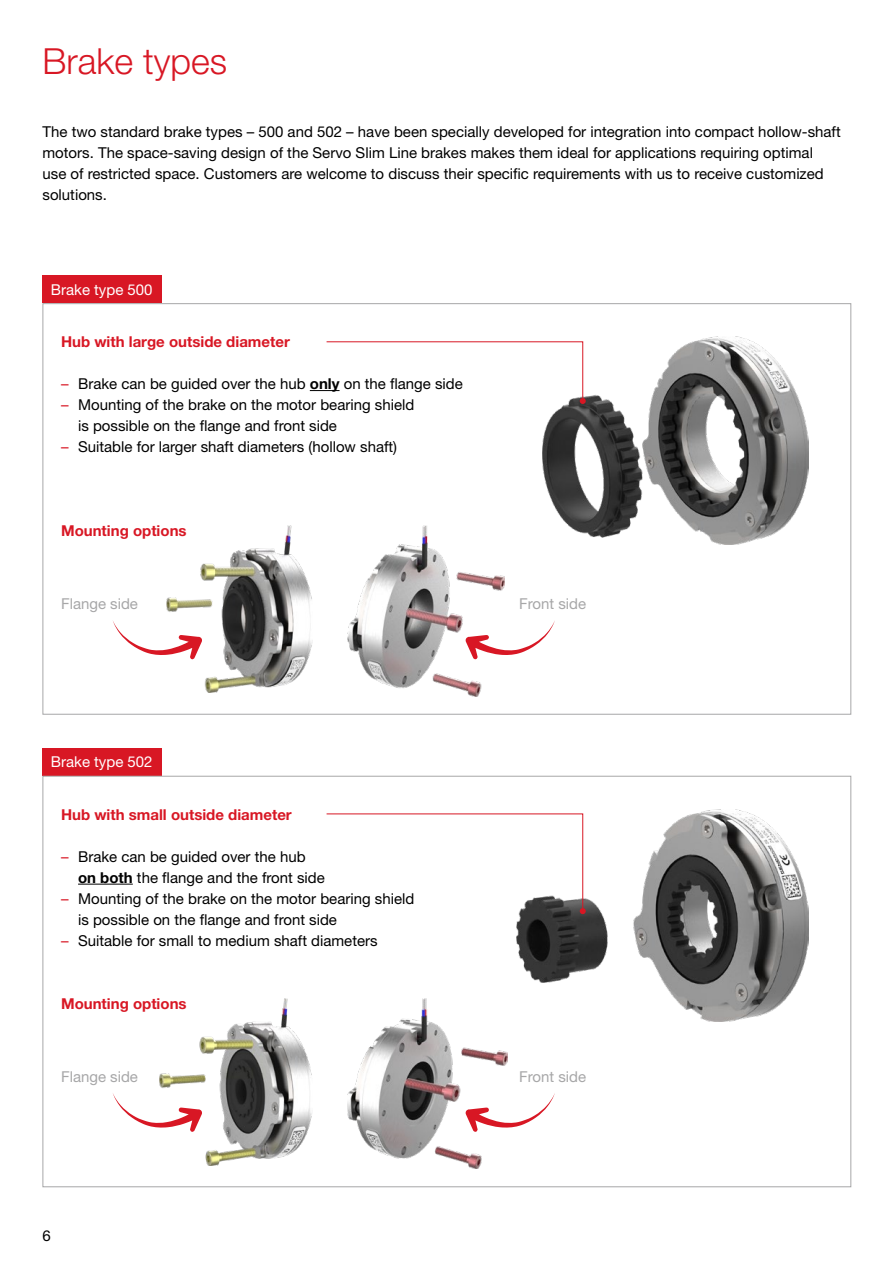
<style>
.page{position:relative;width:893px;height:1263px;background:#fff}
.page>*{position:absolute;margin:0;border:0;box-sizing:border-box;transform-origin:0 0}
.t1{font:300 36px "Helvetica Neue LT Pro";color:#d81724}
.t2{font:15px/21px "Helvetica Neue LT Pro";color:#000}
.t3{font:700 15px "Helvetica Neue LT Pro";color:#d81724}
.t4{font:15px "Helvetica Neue LT Pro";color:#a7a7a8}
.t5{font:15px "Helvetica Neue LT Pro";color:#fff}
.s1{color:#d81724}
.s2{font-weight:700}
</style>
<div class="page">
<div style="left:43px;top:276px;width:119px;height:27px;background:#d81724"></div>
<div style="left:43px;top:748px;width:119px;height:28px;background:#d81724"></div>
<img style="left:542px;top:337px;width:266px;height:207px">
<img style="left:516px;top:809px;width:292px;height:212px">
<hr style="left:310px;top:390px;width:30px;height:1px;background:#000">
<img style="left:348px;top:526px;width:157px;height:170px">
<img style="left:166px;top:526px;width:146px;height:167px">
<svg style="left:326px;top:341px;width:260px;height:63px"></svg>
<hr style="left:78px;top:884px;width:55px;height:1px;background:#000">
<svg style="left:326px;top:813px;width:260px;height:101px"></svg>
<img style="left:348px;top:998px;width:160px;height:170px">
<img style="left:159px;top:998px;width:153px;height:167px">
<svg style="left:466px;top:1093px;width:89px;height:39px"></svg>
<svg style="left:113px;top:1093px;width:89px;height:39px"></svg>
<svg style="left:466px;top:620px;width:89px;height:39px"></svg>
<svg style="left:113px;top:620px;width:89px;height:39px"></svg>
<h1 class="t1" style="left:43px;top:39px;width:186px">Brake types</h1>
<p class="t2" style="left:43px;top:121px;width:800px">The two standard brake types – 500 and 502 – have been specially developed for integration into compact hollow-shaft motors. The space-saving design of the Servo Slim Line brakes makes them ideal for applications requiring optimal<br>use of restricted space. Customers are welcome to discuss their specific requirements with us to receive customized solutions.</p>
<p class="t5" style="left:51px;top:280px;width:103px">Brake type 500</p>
<p class="t3" style="left:61px;top:332px;width:230px">Hub with large outside diameter</p>
<p class="t2" style="left:61px;top:373px;width:403px"><span class="s1">–</span> Brake can be guided over the hub <span class="s2">only</span> on the flange side</p>
<p class="t2" style="left:78px;top:394px;width:338px;text-indent:-17px"><span class="s1">–</span> Mounting of the brake on the motor bearing shield is possible on the flange and front side</p>
<p class="t2" style="left:61px;top:436px;width:338px"><span class="s1">–</span> Suitable for larger shaft diameters (hollow shaft)</p>
<p class="t3" style="left:61px;top:521px;width:127px">Mounting options</p>
<p class="t4" style="left:61px;top:595px;width:78px">Flange side</p>
<p class="t4" style="left:519px;top:595px;width:68px">Front side</p>
<p class="t5" style="left:51px;top:753px;width:103px">Brake type 502</p>
<p class="t3" style="left:61px;top:805px;width:232px">Hub with small outside diameter</p>
<p class="t2" style="left:78px;top:845px;width:248px;text-indent:-17px"><span class="s1">–</span> Brake can be guided over the hub <span class="s2">on both</span> the flange and the front side</p>
<p class="t2" style="left:78px;top:887px;width:338px;text-indent:-17px"><span class="s1">–</span> Mounting of the brake on the motor bearing shield is possible on the flange and front side</p>
<p class="t2" style="left:61px;top:929px;width:318px"><span class="s1">–</span> Suitable for small to medium shaft diameters</p>
<p class="t3" style="left:61px;top:994px;width:127px">Mounting options</p>
<p class="t4" style="left:61px;top:1067px;width:78px">Flange side</p>
<p class="t4" style="left:519px;top:1067px;width:68px">Front side</p>
<p class="t2" style="left:43px;top:1225px;width:10px">6</p>
</div>
